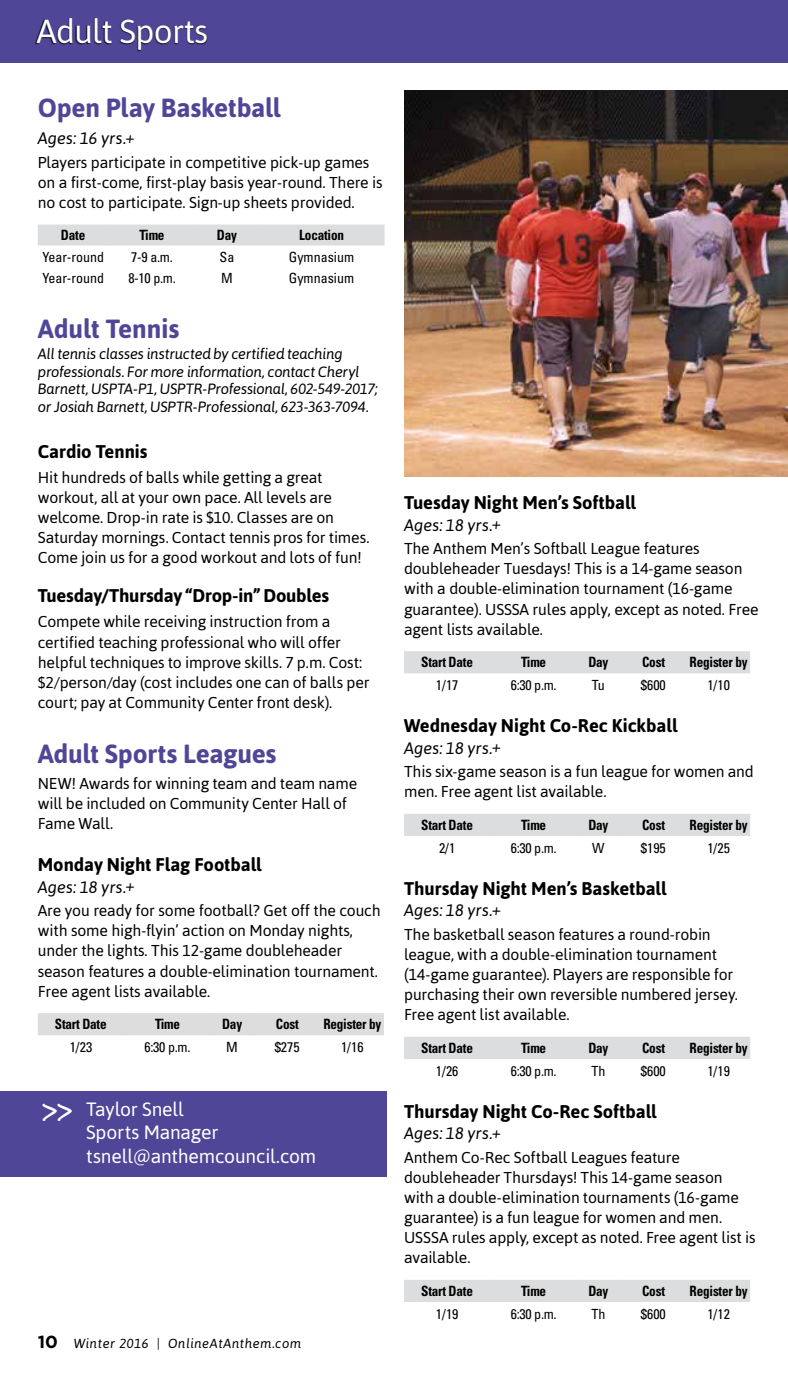
<style>
.page{position:relative;width:788px;height:1386px;background:#fff}
.page>*{position:absolute;margin:0;border:0;box-sizing:border-box;transform-origin:0 0}
.t1{font:33.25px "Asap";letter-spacing:-.02em;color:#fff}
.t2{font:700 31.5px "Marydale";color:#fff}
.t3{font:700 26.25px "Asap";letter-spacing:-.01em;color:#504697}
.t4{font:19.25px/23.1px "Asap";letter-spacing:-.01em;color:#fff}
.t5{font:700 18.38px "Asap";letter-spacing:-.005em;color:#000}
.t6{font:italic 16.62px "Asap";color:#000}
.t7{font:15.75px/20.1px "Asap";letter-spacing:-.01em;color:#000}
.t8{font:italic 14.88px/17.8px "Asap";letter-spacing:-.02em;color:#000}
.t9{font:700 condensed 14.17px "Univers LT Std";letter-spacing:-.015em;color:#000;scale:.93 1}
.t10{font:condensed 14px "Univers LT Std";color:#000}
.t11{font:italic 13.12px "Asap";letter-spacing:.04em;color:#000}
.s1{font-family:"Gotham";font-weight:700;font-style:normal;font-size:17.5px}
</style>
<div class="page">
<div style="left:0;top:0;width:788px;height:63px;background:#504697"></div>
<div style="left:35px;top:18px;width:172px;height:34px;background:#000;opacity:.9"></div>
<hr style="left:787px;top:1213px;width:1px;height:130px;background:#c7c8ca">
<div style="left:38px;top:225px;width:346px;height:21px;background:#dcddde"></div>
<div style="left:38px;top:1013px;width:346px;height:23px;background:#dcddde"></div>
<div style="left:404px;top:651px;width:346px;height:23px;background:#dcddde"></div>
<div style="left:404px;top:814px;width:346px;height:22px;background:#dcddde"></div>
<div style="left:404px;top:1037px;width:346px;height:22px;background:#dcddde"></div>
<div style="left:404px;top:1280px;width:346px;height:22px;background:#dcddde"></div>
<div style="left:0;top:1092px;width:386px;height:85px;background:#504697"></div>
<img style="left:404px;top:91px;width:384px;height:385px">
<h1 class="t1" style="left:37px;top:12px;width:173px">Adult Sports</h1>
<h3 class="t3" style="left:38px;top:93px;width:244px">Open Play Basketball</h3>
<p class="t6" style="left:38px;top:129px;width:98px">Ages: 16 yrs.+</p>
<p class="t7" style="left:38px;top:152px;width:346px">Players participate in competitive pick-up games on a first-come, first-play basis year-round. There is no cost to participate. Sign-up sheets provided.</p>
<p class="t9" style="left:61px;top:226px;width:28px">Date</p>
<p class="t9" style="left:140px;top:226px;width:28px">Time</p>
<p class="t9" style="left:217px;top:226px;width:23px">Day</p>
<p class="t9" style="left:299px;top:226px;width:50px">Location</p>
<p class="t10" style="left:42px;top:248px;width:63px">Year-round</p>
<p class="t10" style="left:131px;top:248px;width:43px">7-9 a.m.</p>
<p class="t10" style="left:219px;top:248px;width:16px">Sa</p>
<p class="t10" style="left:289px;top:248px;width:67px">Gymnasium</p>
<p class="t10" style="left:43px;top:269px;width:63px">Year-round</p>
<p class="t10" style="left:128px;top:269px;width:49px">8-10 p.m.</p>
<p class="t10" style="left:221px;top:269px;width:13px">M</p>
<p class="t10" style="left:289px;top:269px;width:67px">Gymnasium</p>
<h3 class="t3" style="left:38px;top:313px;width:143px">Adult Tennis</h3>
<p class="t8" style="left:38px;top:344px;width:341px">All tennis classes instructed by certified teaching professionals. For more information, contact Cheryl Barnett, USPTA-P1, USPTR-Professional, 602-549-2017; or Josiah Barnett, USPTR-Professional, 623-363-7094.</p>
<p class="t5" style="left:38px;top:440px;width:111px">Cardio Tennis</p>
<p class="t7" style="left:38px;top:467px;width:333px">Hit hundreds of balls while getting a great workout, all at your own pace. All levels are welcome. Drop-in rate is $10. Classes are on Saturday mornings. Contact tennis pros for times.<br>Come join us for a good workout and lots of fun!</p>
<p class="t5" style="left:38px;top:585px;width:293px">Tuesday/Thursday “Drop-in” Doubles</p>
<p class="t7" style="left:38px;top:612px;width:333px">Compete while receiving instruction from a certified teaching professional who will offer helpful techniques to improve skills. 7 p.m. Cost: $2/person/day (cost includes one can of balls per court; pay at Community Center front desk).</p>
<h3 class="t3" style="left:38px;top:738px;width:240px">Adult Sports Leagues</h3>
<p class="t7" style="left:38px;top:773px;width:321px">NEW! Awards for winning team and team name will be included on Community Center Hall of<br>Fame Wall.</p>
<p class="t5" style="left:38px;top:854px;width:225px">Monday Night Flag Football</p>
<p class="t6" style="left:38px;top:877px;width:99px">Ages: 18 yrs.+</p>
<p class="t7" style="left:38px;top:900px;width:344px">Are you ready for some football? Get off the couch with some high-flyin’ action on Monday nights, under the lights. This 12-game doubleheader season features a double-elimination tournament.<br>Free agent lists available.</p>
<p class="t9" style="left:55px;top:1016px;width:57px">Start Date</p>
<p class="t9" style="left:155px;top:1016px;width:28px">Time</p>
<p class="t9" style="left:222px;top:1016px;width:23px">Day</p>
<p class="t9" style="left:276px;top:1016px;width:26px">Cost</p>
<p class="t9" style="left:323px;top:1016px;width:64px">Register by</p>
<p class="t10" style="left:70px;top:1038px;width:24px">1/23</p>
<p class="t10" style="left:144px;top:1038px;width:47px">6:30 p.m.</p>
<p class="t10" style="left:226px;top:1038px;width:13px">M</p>
<p class="t10" style="left:275px;top:1038px;width:26px">$275</p>
<p class="t10" style="left:341px;top:1038px;width:24px">1/16</p>
<h2 class="t2" style="left:40px;top:1091px;width:36px">&gt;&gt;</h2>
<p class="t4" style="left:86px;top:1098px;width:231px">Taylor Snell<br>Sports Manager tsnell@anthemcouncil.com</p>
<p class="t11" style="left:38px;top:1336px;width:265px"><span class="s1">10</span> Winter 2016 | OnlineAtAnthem.com</p>
<p class="t5" style="left:404px;top:492px;width:233px">Tuesday Night Men’s Softball</p>
<p class="t6" style="left:404px;top:515px;width:99px">Ages: 18 yrs.+</p>
<p class="t7" style="left:404px;top:539px;width:356px">The Anthem Men’s Softball League features doubleheader Tuesdays! This is a 14-game season with a double-elimination tournament (16-game guarantee). USSSA rules apply, except as noted. Free agent lists available.</p>
<p class="t9" style="left:421px;top:654px;width:57px">Start Date</p>
<p class="t9" style="left:521px;top:654px;width:28px">Time</p>
<p class="t9" style="left:588px;top:654px;width:23px">Day</p>
<p class="t9" style="left:642px;top:654px;width:26px">Cost</p>
<p class="t9" style="left:689px;top:654px;width:64px">Register by</p>
<p class="t10" style="left:436px;top:676px;width:24px">1/17</p>
<p class="t10" style="left:510px;top:676px;width:47px">6:30 p.m.</p>
<p class="t10" style="left:592px;top:676px;width:14px">Tu</p>
<p class="t10" style="left:641px;top:676px;width:26px">$600</p>
<p class="t10" style="left:707px;top:676px;width:24px">1/10</p>
<p class="t5" style="left:404px;top:715px;width:275px">Wednesday Night Co-Rec Kickball</p>
<p class="t6" style="left:404px;top:738px;width:99px">Ages: 18 yrs.+</p>
<p class="t7" style="left:404px;top:761px;width:351px">This six-game season is a fun league for women and men. Free agent list available.</p>
<p class="t9" style="left:421px;top:816px;width:57px">Start Date</p>
<p class="t9" style="left:521px;top:816px;width:28px">Time</p>
<p class="t9" style="left:588px;top:816px;width:23px">Day</p>
<p class="t9" style="left:642px;top:816px;width:26px">Cost</p>
<p class="t9" style="left:689px;top:816px;width:64px">Register by</p>
<p class="t10" style="left:439px;top:839px;width:18px">2/1</p>
<p class="t10" style="left:510px;top:839px;width:47px">6:30 p.m.</p>
<p class="t10" style="left:592px;top:839px;width:14px">W</p>
<p class="t10" style="left:641px;top:839px;width:26px">$195</p>
<p class="t10" style="left:707px;top:839px;width:24px">1/25</p>
<p class="t5" style="left:404px;top:877px;width:264px">Thursday Night Men’s Basketball</p>
<p class="t6" style="left:404px;top:901px;width:99px">Ages: 18 yrs.+</p>
<p class="t7" style="left:404px;top:924px;width:335px">The basketball season features a round-robin league, with a double-elimination tournament (14-game guarantee). Players are responsible for purchasing their own reversible numbered jersey.<br>Free agent list available.</p>
<p class="t9" style="left:421px;top:1039px;width:57px">Start Date</p>
<p class="t9" style="left:521px;top:1039px;width:28px">Time</p>
<p class="t9" style="left:588px;top:1039px;width:23px">Day</p>
<p class="t9" style="left:642px;top:1039px;width:26px">Cost</p>
<p class="t9" style="left:689px;top:1039px;width:64px">Register by</p>
<p class="t10" style="left:436px;top:1062px;width:24px">1/26</p>
<p class="t10" style="left:510px;top:1062px;width:47px">6:30 p.m.</p>
<p class="t10" style="left:591px;top:1062px;width:15px">Th</p>
<p class="t10" style="left:641px;top:1062px;width:26px">$600</p>
<p class="t10" style="left:707px;top:1062px;width:24px">1/19</p>
<p class="t5" style="left:404px;top:1100px;width:254px">Thursday Night Co-Rec Softball</p>
<p class="t6" style="left:404px;top:1124px;width:99px">Ages: 18 yrs.+</p>
<p class="t7" style="left:404px;top:1147px;width:353px">Anthem Co-Rec Softball Leagues feature doubleheader Thursdays! This 14-game season with a double-elimination tournaments (16-game guarantee) is a fun league for women and men.<br>USSSA rules apply, except as noted. Free agent list is available.</p>
<p class="t9" style="left:421px;top:1282px;width:57px">Start Date</p>
<p class="t9" style="left:521px;top:1282px;width:28px">Time</p>
<p class="t9" style="left:588px;top:1282px;width:23px">Day</p>
<p class="t9" style="left:642px;top:1282px;width:26px">Cost</p>
<p class="t9" style="left:689px;top:1282px;width:64px">Register by</p>
<p class="t10" style="left:436px;top:1305px;width:24px">1/19</p>
<p class="t10" style="left:510px;top:1305px;width:47px">6:30 p.m.</p>
<p class="t10" style="left:591px;top:1305px;width:15px">Th</p>
<p class="t10" style="left:641px;top:1305px;width:26px">$600</p>
<p class="t10" style="left:707px;top:1305px;width:24px">1/12</p>
</div>
